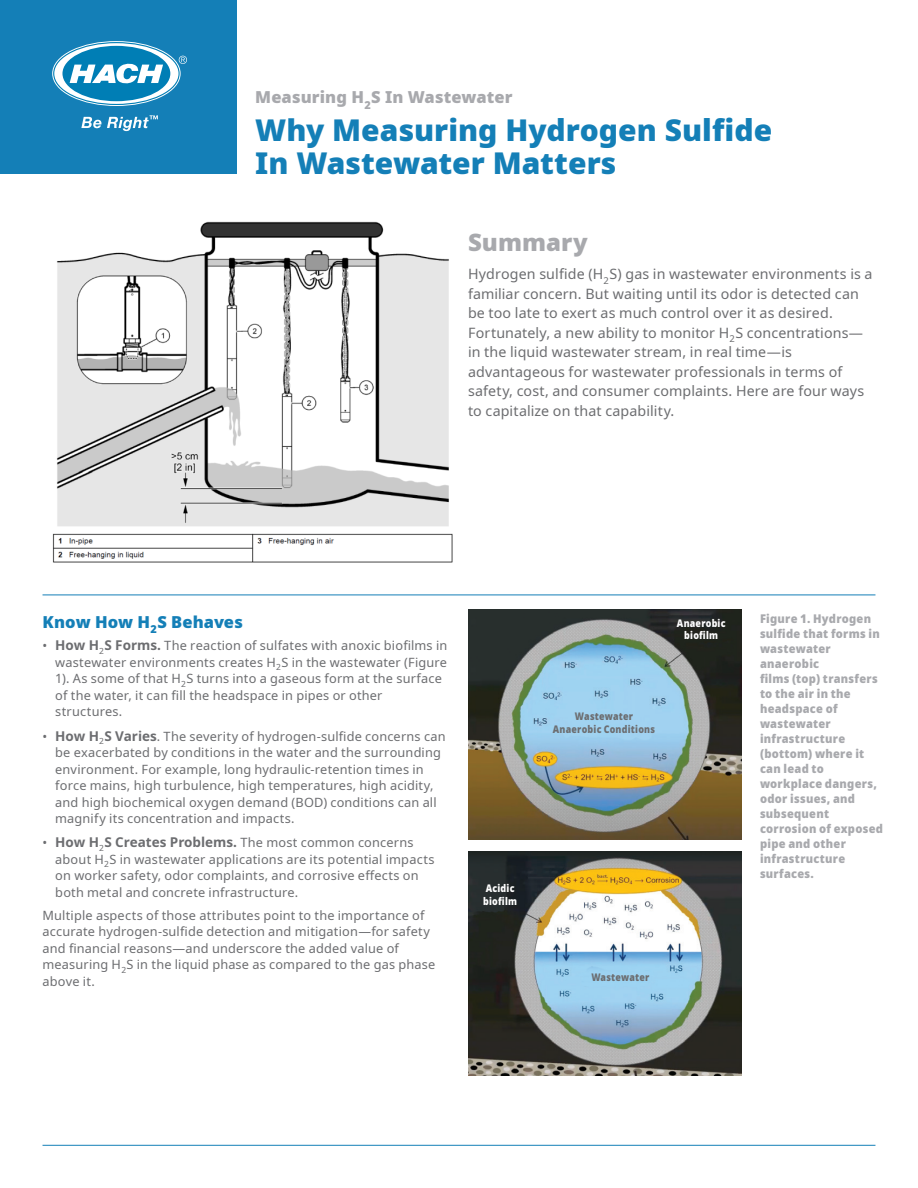
<style>
.page{position:relative;width:918px;height:1188px;background:#fff}
.page>*{position:absolute;margin:0;border:0;box-sizing:border-box;transform-origin:0 0}
.Head_1{font:900 30px/33px "Noto Sans";color:#147fb7}
.Head_2_Intro{font:900 24px "Noto Sans";color:#a8a9ad}
.Running_Head_Left{font:900 16.5px "Noto Sans";letter-spacing:.005em;color:#a8a9ad}
.Head_2{font:900 16.5px "Noto Sans";letter-spacing:.005em;color:#147fb7}
.Text_Intro{font:14.25px/19.5px "Noto Sans";letter-spacing:.01em;color:#6c6d70}
.Text_1_Gray{font:12.75px/16.5px "Noto Sans";letter-spacing:.015em;color:#6c6d70}
.Caption_Photo{font:900 semi-condensed 12px/15px "Noto Sans";letter-spacing:.02em;color:#a8a9ad}
.FIGURE-Label{font:900 10.5px/12.6px "Noto Sans";letter-spacing:.025em;color:#6c6d70;text-align:center;scale:.85 1}
.FIGURE-Label_White{font:900 10.5px/12.6px "Noto Sans";letter-spacing:.025em;color:#fff;text-align:center;scale:.85 1}
.s1{font-weight:700;font-size:13.5px}
</style>
<div class="page">
<hr style="left:43px;top:1145px;width:832px;height:1px;background:#147fb7">
<div style="left:0;top:0;width:237px;height:174px;background:#147fb7"></div>
<svg style="left:52px;top:41px;width:135px;height:65px"></svg>
<svg style="left:81px;top:117px;width:20px;height:11px"></svg>
<svg style="left:107px;top:115px;width:51px;height:16px"></svg>
<img style="left:52px;top:221px;width:401px;height:342px">
<hr style="left:43px;top:595px;width:832px;height:1px;background:#147fb7">
<img style="left:468px;top:610px;width:274px;height:230px">
<img style="left:468px;top:852px;width:274px;height:224px">
<p class="Running_Head_Left" style="left:255px;top:85px;width:259px">Measuring H<sub>2</sub>S In Wastewater</p>
<p class="Head_1" style="left:255px;top:114px;width:519px">Why Measuring Hydrogen Sulfide<br>In Wastewater Matters</p>
<p class="Head_2_Intro" style="left:468px;top:224px;width:121px">Summary</p>
<p class="Text_Intro" style="left:468px;top:265px;width:406px">Hydrogen sulfide (H<sub>2</sub>S) gas in wastewater environments is a familiar concern. But waiting until its odor is detected can be too late to exert as much control over it as desired.<br>Fortunately, a new ability to monitor H<sub>2</sub>S concentrations— in the liquid wastewater stream, in real time—is advantageous for wastewater professionals in terms of safety, cost, and consumer complaints. Here are four ways to capitalize on that capability.</p>
<p class="Head_2" style="left:43px;top:609px;width:202px">Know How H<sub>2</sub>S Behaves</p>
<p class="Text_1_Gray" style="left:55px;top:638px;width:394px;text-indent:-13px">• <span class="s1">How H</span><sub>2</sub><span class="s1">S Forms.</span> The reaction of sulfates with anoxic biofilms in wastewater environments creates H<sub>2</sub>S in the wastewater (Figure 1). As some of that H<sub>2</sub>S turns into a gaseous form at the surface of the water, it can fill the headspace in pipes or other structures.</p>
<p class="Text_1_Gray" style="left:55px;top:728px;width:392px;text-indent:-13px">• <span class="s1">How H</span><sub>2</sub><span class="s1">S Varies</span>. The severity of hydrogen-sulfide concerns can be exacerbated by conditions in the water and the surrounding environment. For example, long hydraulic-retention times in force mains, high turbulence, high temperatures, high acidity, and high biochemical oxygen demand (BOD) conditions can all magnify its concentration and impacts.</p>
<p class="Text_1_Gray" style="left:55px;top:835px;width:381px;text-indent:-13px">• <span class="s1">How H</span><sub>2</sub><span class="s1">S Creates Problems.</span> The most common concerns about H<sub>2</sub>S in wastewater applications are its potential impacts on worker safety, odor complaints, and corrosive effects on both metal and concrete infrastructure.</p>
<p class="Text_1_Gray" style="left:43px;top:907px;width:394px">Multiple aspects of those attributes point to the importance of accurate hydrogen-sulfide detection and mitigation—for safety and financial reasons—and underscore the added value of measuring H<sub>2</sub>S in the liquid phase as compared to the gas phase above it.</p>
<p class="FIGURE-Label_White" style="left:483px;top:882px;width:41px;text-align:left">Acidic biofilm</p>
<p class="FIGURE-Label_White" style="left:677px;top:617px;width:59px">Anaerobic biofilm</p>
<p class="FIGURE-Label" style="left:553px;top:710px;width:122px">Wastewater<br>Anaerobic Conditions</p>
<p class="Caption_Photo" style="left:760px;top:611px;width:125px">Figure 1. Hydrogen sulfide that forms in wastewater anaerobic<br>films (top) transfers to the air in the headspace of wastewater infrastructure (bottom) where it can lead to workplace dangers, odor issues, and subsequent corrosion of exposed pipe and other infrastructure surfaces.</p>
<p class="FIGURE-Label" style="left:591px;top:971px;width:70px">Wastewater</p>
</div>
